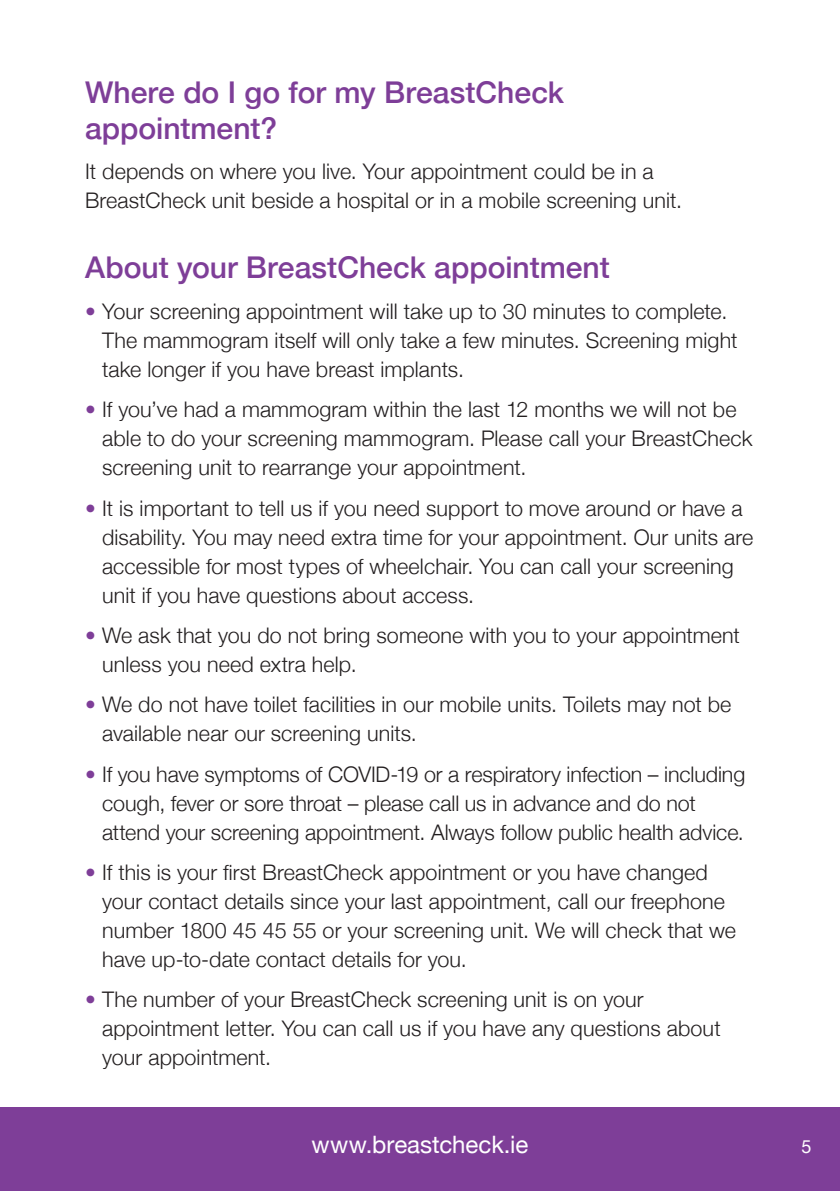
<style>
.page{position:relative;width:840px;height:1191px;background:#fff}
.page>*{position:absolute;margin:0;border:0;box-sizing:border-box;transform-origin:0 0}
.head_1{font:500 30px/36px "Helvetica Neue";color:#7e3e98}
.head_1-2{font:24px "Helvetica Neue";color:#fff}
.body_text{font:300 21.6px/29px "Helvetica Neue";letter-spacing:.005em;color:#231f20}
.head_1-3{font:18px "Helvetica Neue";color:#fff}
.s1{color:#7e3e98}
</style>
<div class="page">
<div style="left:0;top:1107px;width:839px;height:84px;background:#7e3e98"></div>
<p class="head_1" style="left:85px;top:72px;width:480px">Where do I go for my BreastCheck appointment?</p>
<p class="body_text" style="left:85px;top:156px;width:598px">It depends on where you live. Your appointment could be in a<br>BreastCheck unit beside a hospital or in a mobile screening unit.</p>
<p class="head_1" style="left:85px;top:247px;width:526px">About your BreastCheck appointment</p>
<p class="body_text" style="left:102px;top:295px;width:636px;text-indent:-17px"><span class="s1">•</span> Your screening appointment will take up to 30 minutes to complete.<br>The mammogram itself will only take a few minutes. Screening might take longer if you have breast implants.</p>
<p class="body_text" style="left:102px;top:393px;width:651px;text-indent:-17px"><span class="s1">•</span> If you’ve had a mammogram within the last 12 months we will not be able to do your screening mammogram. Please call your BreastCheck screening unit to rearrange your appointment.</p>
<p class="body_text" style="left:102px;top:492px;width:652px;text-indent:-17px"><span class="s1">•</span> It is important to tell us if you need support to move around or have a disability. You may need extra time for your appointment. Our units are accessible for most types of wheelchair. You can call your screening unit if you have questions about access.</p>
<p class="body_text" style="left:102px;top:619px;width:639px;text-indent:-17px"><span class="s1">•</span> We ask that you do not bring someone with you to your appointment unless you need extra help.</p>
<p class="body_text" style="left:102px;top:688px;width:630px;text-indent:-17px"><span class="s1">•</span> We do not have toilet facilities in our mobile units. Toilets may not be available near our screening units.</p>
<p class="body_text" style="left:102px;top:758px;width:644px;text-indent:-17px"><span class="s1">•</span> If you have symptoms of COVID-19 or a respiratory infection – including cough, fever or sore throat – please call us in advance and do not attend your screening appointment. Always follow public health advice.</p>
<p class="body_text" style="left:102px;top:856px;width:635px;text-indent:-17px"><span class="s1">•</span> If this is your first BreastCheck appointment or you have changed your contact details since your last appointment, call our freephone number 1800 45 45 55 or your screening unit. We will check that we have up-to-date contact details for you.</p>
<p class="body_text" style="left:102px;top:983px;width:619px;text-indent:-17px"><span class="s1">•</span> The number of your BreastCheck screening unit is on your appointment letter. You can call us if you have any questions about your appointment.</p>
<p class="head_1-2" style="left:311px;top:1127px;width:218px">www.breastcheck.ie</p>
<p class="head_1-3" style="left:801px;top:1133px;width:12px">5</p>
</div>
